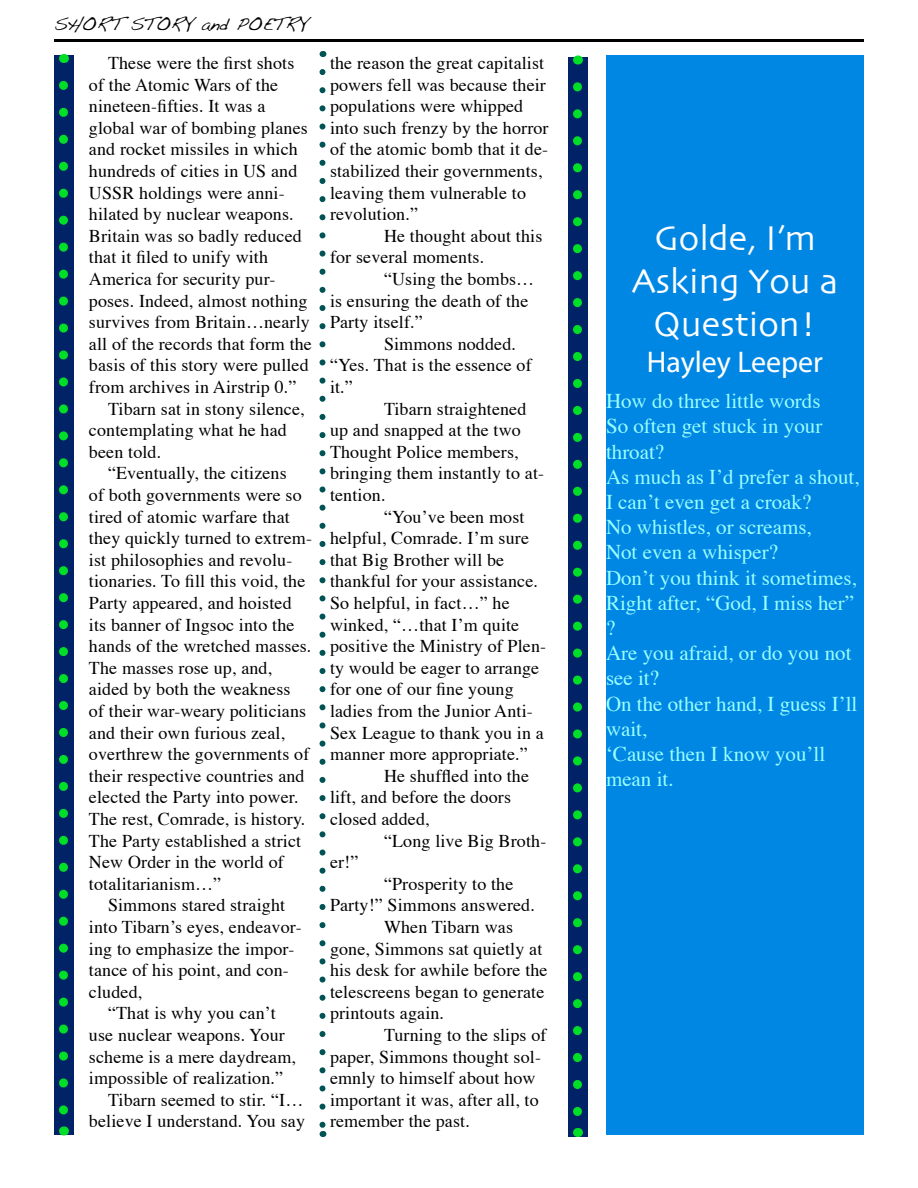
<style>
.page{position:relative;width:918px;height:1188px;background:#fff}
.page>*{position:absolute;margin:0;border:0;box-sizing:border-box;transform-origin:0 0}
.t1{font:36px/43.2px "Skia";color:#fff;text-align:center}
.t2{font:30px "Myriad Pro";color:#fff}
.t3{font:21px/25.2px "Times";color:#9affff}
.t4{font:18px/21.6px "Times";letter-spacing:.01em;color:#000}
.t5{font:18px "Handwriting Dakota";color:#000}
</style>
<div class="page">
<div style="left:606px;top:56px;width:258px;height:1080px;background:#0087e4"></div>
<div style="left:54px;top:55px;width:20px;height:1080px;background:#002368"></div>
<svg style="left:59px;top:85px;width:9px;height:1030px"></svg>
<hr style="left:54px;top:39px;width:810px;height:3px;background:#000">
<svg style="left:320px;top:72px;width:6px;height:1053px"></svg>
<div style="left:568px;top:57px;width:20px;height:1080px;background:#002368"></div>
<svg style="left:573px;top:87px;width:9px;height:1029px"></svg>
<p class="t5" style="left:54px;top:13px;width:256px">SHORT STORY and POETRY</p>
<p class="t4" style="left:108px;top:51px;width:188px">These were the first shots</p>
<p class="t4" style="left:89px;top:72px;width:191px">of the Atomic Wars of the</p>
<p class="t4" style="left:89px;top:94px;width:178px">nineteen-fifties. It was a</p>
<p class="t4" style="left:89px;top:115px;width:220px">global war of bombing planes</p>
<p class="t4" style="left:89px;top:137px;width:210px">and rocket missiles in which</p>
<p class="t4" style="left:89px;top:159px;width:210px">hundreds of cities in US and</p>
<p class="t4" style="left:89px;top:180px;width:197px">USSR holdings were anni-</p>
<p class="t4" style="left:89px;top:202px;width:206px">hilated by nuclear weapons.</p>
<p class="t4" style="left:89px;top:223px;width:214px">Britain was so badly reduced</p>
<p class="t4" style="left:89px;top:245px;width:181px">that it filed to unify with</p>
<p class="t4" style="left:89px;top:267px;width:188px">America for security pur-</p>
<p class="t4" style="left:89px;top:288px;width:220px">poses. Indeed, almost nothing</p>
<p class="t4" style="left:89px;top:310px;width:222px">survives from Britain…nearly</p>
<p class="t4" style="left:89px;top:331px;width:224px">all of the records that form the</p>
<p class="t4" style="left:89px;top:353px;width:221px">basis of this story were pulled</p>
<p class="t4" style="left:89px;top:375px;width:209px">from archives in Airstrip 0.”</p>
<p class="t4" style="left:108px;top:396px;width:198px">Tibarn sat in stony silence,</p>
<p class="t4" style="left:89px;top:418px;width:199px">contemplating what he had</p>
<p class="t4" style="left:89px;top:439px;width:74px">been told.</p>
<p class="t4" style="left:108px;top:461px;width:180px">“Eventually, the citizens</p>
<p class="t4" style="left:89px;top:483px;width:214px">of both governments were so</p>
<p class="t4" style="left:89px;top:504px;width:202px">tired of atomic warfare that</p>
<p class="t4" style="left:89px;top:526px;width:225px">they quickly turned to extrem-</p>
<p class="t4" style="left:89px;top:547px;width:205px">ist philosophies and revolu-</p>
<p class="t4" style="left:89px;top:569px;width:218px">tionaries. To fill this void, the</p>
<p class="t4" style="left:89px;top:591px;width:204px">Party appeared, and hoisted</p>
<p class="t4" style="left:89px;top:612px;width:207px">its banner of Ingsoc into the</p>
<p class="t4" style="left:89px;top:634px;width:224px">hands of the wretched masses.</p>
<p class="t4" style="left:89px;top:655px;width:185px">The masses rose up, and,</p>
<p class="t4" style="left:89px;top:677px;width:203px">aided by both the weakness</p>
<p class="t4" style="left:89px;top:699px;width:219px">of their war-weary politicians</p>
<p class="t4" style="left:89px;top:720px;width:198px">and their own furious zeal,</p>
<p class="t4" style="left:89px;top:742px;width:222px">overthrew the governments of</p>
<p class="t4" style="left:89px;top:763px;width:217px">their respective countries and</p>
<p class="t4" style="left:89px;top:785px;width:211px">elected the Party into power.</p>
<p class="t4" style="left:89px;top:807px;width:218px">The rest, Comrade, is history.</p>
<p class="t4" style="left:89px;top:828px;width:214px">The Party established a strict</p>
<p class="t4" style="left:89px;top:850px;width:196px">New Order in the world of</p>
<p class="t4" style="left:89px;top:871px;width:134px">totalitarianism…”</p>
<p class="t4" style="left:108px;top:893px;width:179px">Simmons stared straight</p>
<p class="t4" style="left:89px;top:915px;width:214px">into Tibarn’s eyes, endeavor-</p>
<p class="t4" style="left:89px;top:936px;width:207px">ing to emphasize the impor-</p>
<p class="t4" style="left:89px;top:958px;width:201px">tance of his point, and con-</p>
<p class="t4" style="left:89px;top:979px;width:55px">cluded,</p>
<p class="t4" style="left:108px;top:1001px;width:169px">“That is why you can’t</p>
<p class="t4" style="left:89px;top:1023px;width:197px">use nuclear weapons. Your</p>
<p class="t4" style="left:89px;top:1044px;width:209px">scheme is a mere daydream,</p>
<p class="t4" style="left:89px;top:1066px;width:196px">impossible of realization.”</p>
<p class="t4" style="left:108px;top:1087px;width:197px">Tibarn seemed to stir. “I…</p>
<p class="t4" style="left:89px;top:1109px;width:218px">believe I understand. You say</p>
<p class="t4" style="left:330px;top:51px;width:220px">the reason the great capitalist powers fell was because their populations were whipped into such frenzy by the horror of the atomic bomb that it de&shy;stabilized their governments, leaving them vulnerable to revolution.”</p>
<p class="t4" style="left:330px;top:223px;width:214px;text-indent:54px">He thought about this for several moments.</p>
<p class="t4" style="left:330px;top:267px;width:206px;text-indent:54px">“Using the bombs… is ensuring the death of the<br>Party itself.”</p>
<p class="t4" style="left:330px;top:331px;width:203px;text-indent:54px">Simmons nodded. “Yes. That is the essence of it.”</p>
<p class="t4" style="left:330px;top:396px;width:216px;text-indent:54px">Tibarn straightened up and snapped at the two<br>Thought Police members, bringing them instantly to at&shy;tention.</p>
<p class="t4" style="left:330px;top:504px;width:218px;text-indent:54px">“You’ve been most helpful, Comrade. I’m sure that Big Brother will be thankful for your assistance.<br>So helpful, in fact…” he winked, “…that I’m quite positive the Ministry of Plen&shy;ty would be eager to arrange for one of our fine young ladies from the Junior Anti-<br>Sex League to thank you in a manner more appropriate.”</p>
<p class="t4" style="left:330px;top:763px;width:201px;text-indent:54px">He shuffled into the lift, and before the doors closed added,</p>
<p class="t4" style="left:384px;top:828px;width:164px">“Long live Big Broth-</p>
<p class="t4" style="left:330px;top:850px;width:30px">er!”</p>
<p class="t4" style="left:384px;top:871px;width:131px">“Prosperity to the</p>
<p class="t4" style="left:330px;top:893px;width:206px">Party!” Simmons answered.</p>
<p class="t4" style="left:384px;top:915px;width:131px">When Tibarn was</p>
<p class="t4" style="left:330px;top:936px;width:214px">gone, Simmons sat quietly at</p>
<p class="t4" style="left:330px;top:958px;width:219px">his desk for awhile before the</p>
<p class="t4" style="left:330px;top:979px;width:216px">telescreens began to generate</p>
<p class="t4" style="left:330px;top:1001px;width:116px">printouts again.</p>
<p class="t4" style="left:384px;top:1023px;width:164px">Turning to the slips of</p>
<p class="t4" style="left:330px;top:1044px;width:213px">paper, Simmons thought sol-</p>
<p class="t4" style="left:330px;top:1066px;width:207px">emnly to himself about how</p>
<p class="t4" style="left:330px;top:1087px;width:210px">important it was, after all, to</p>
<p class="t4" style="left:330px;top:1109px;width:141px">remember the past.</p>
<h1 class="t1" style="left:632px;top:219px;width:208px">Golde, I’m<br>Asking You a<br>Question!</h1>
<h2 class="t2" style="left:647px;top:344px;width:178px">Hayley Leeper</h2>
<p class="t3" style="left:606px;top:387px;width:255px">How do three little words<br>So often get stuck in your throat?<br>As much as I’d prefer a shout,<br>I can’t even get a croak?<br>No whistles, or screams,<br>Not even a whisper?<br>Don’t you think it sometimes,<br>Right after, “God, I miss her” ?<br>Are you afraid, or do you not see it?<br>On the other hand, I guess I’ll wait,<br>‘Cause then I know you’ll mean it.</p>
</div>
